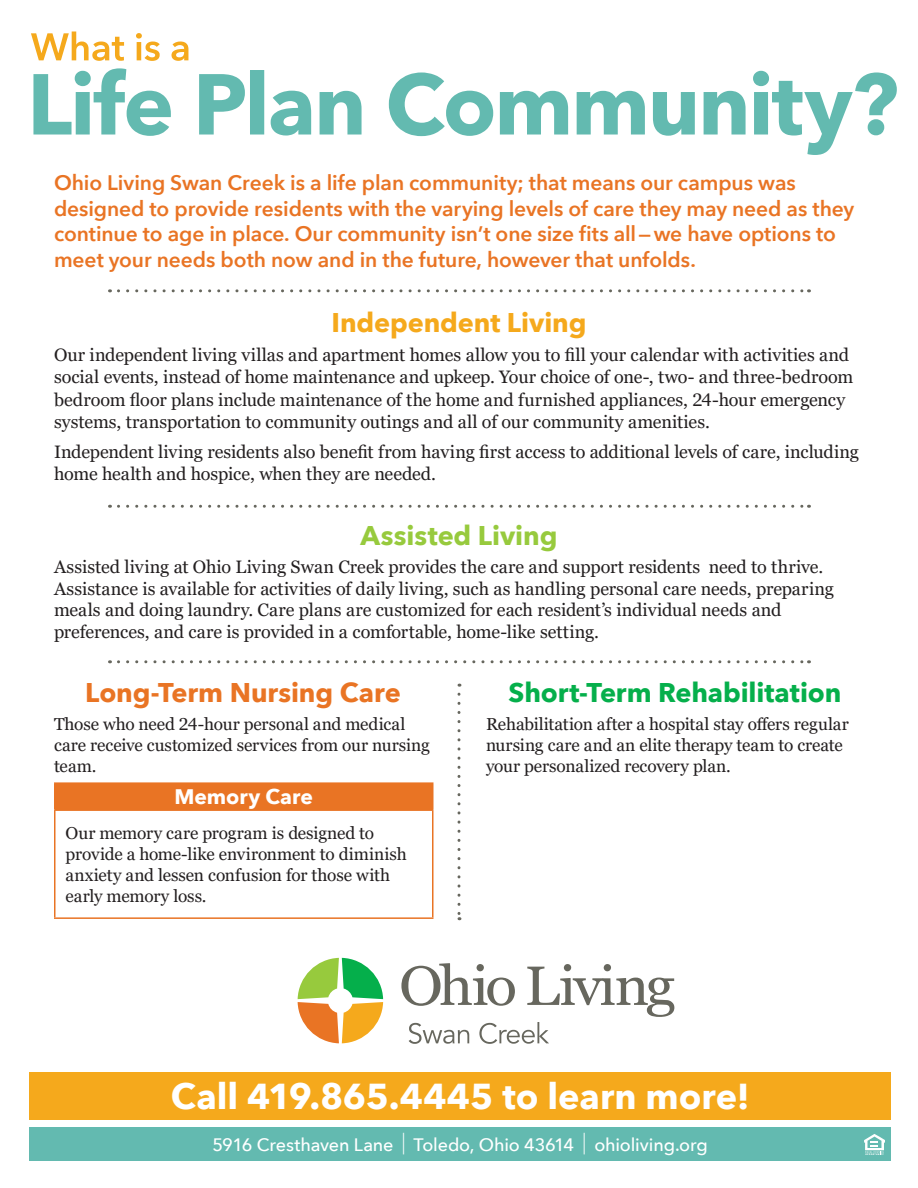
<style>
.page{position:relative;width:918px;height:1188px;background:#fff}
.page>*{position:absolute;margin:0;border:0;box-sizing:border-box;transform-origin:0 0}
.t1{font:700 36px "Avenir Next";color:#fff}
.subheds{font:700 27px "Avenir Next";letter-spacing:-.005em;color:#05af4b}
.subheds-2{font:700 27px "Avenir Next";letter-spacing:-.005em;color:#e97424}
.subheds-3{font:700 27px "Avenir Next";letter-spacing:-.005em;color:#f5a91c}
.subheds-4{font:700 27px "Avenir Next";color:#97ca3d}
.first_graf{font:600 21px/25.5px "Avenir Next";letter-spacing:-.005em;color:#e97424}
.table_hed{font:700 21px "Avenir Next";color:#fff}
.body_copy{font:18px/22.5px "Georgia Pro";color:#231f20}
.footer_address{font:500 18px "Avenir Next";letter-spacing:-.01em;color:#fff}
.table_copy{font:17.25px/21px "Georgia Pro";letter-spacing:-.005em;color:#231f20}
.s1{font-size:21.6px}
</style>
<div class="page">
<svg style="left:31px;top:32px;width:157px;height:29px"></svg>
<svg style="left:33px;top:68px;width:864px;height:87px"></svg>
<div style="left:29px;top:1128px;width:862px;height:33px;background:#63bab0"></div>
<svg style="left:864px;top:1134px;width:21px;height:21px"></svg>
<svg style="left:118px;top:289px;width:691px;height:3px"></svg>
<svg style="left:118px;top:505px;width:691px;height:3px"></svg>
<svg style="left:118px;top:660px;width:691px;height:3px"></svg>
<div style="left:55px;top:783px;width:378px;height:27px;background:#e97424"></div>
<hr style="left:54px;top:782px;width:380px;height:2px;background:#e97424">
<hr style="left:54px;top:784px;width:2px;height:25px;background:#e97424">
<hr style="left:432px;top:784px;width:2px;height:25px;background:#e97424">
<hr style="left:54px;top:809px;width:380px;height:2px;background:#e97424">
<hr style="left:54px;top:811px;width:2px;height:106px;background:#e97424">
<hr style="left:432px;top:811px;width:2px;height:106px;background:#e97424">
<hr style="left:54px;top:917px;width:380px;height:2px;background:#e97424">
<svg style="left:458px;top:694px;width:2px;height:226px"></svg>
<svg style="left:298px;top:958px;width:85px;height:85px"></svg>
<svg style="left:401px;top:963px;width:273px;height:81px"></svg>
<div style="left:29px;top:1072px;width:862px;height:48px;background:#f5a91c"></div>
<p class="first_graf" style="left:54px;top:170px;width:802px">Ohio Living Swan Creek is a life plan community; that means our campus was designed to provide residents with the varying levels of care they may need as they continue to age in place. Our community isn’t one size fits all—we have options to meet your needs both now and in the future, however that unfolds.</p>
<p class="subheds-3" style="left:332px;top:299px;width:256px">Independent Living</p>
<p class="body_copy" style="left:54px;top:344px;width:801px">Our independent living villas and apartment homes allow you to fill your calendar with activities and social events, instead of home maintenance and upkeep. Your choice of one-, two- and three-bedroom bedroom floor plans include maintenance of the home and furnished appliances, 24-hour emergency systems, transportation to community outings and all of our community amenities.</p>
<p class="body_copy" style="left:54px;top:441px;width:806px">Independent living residents also benefit from having first access to additional levels of care, including home health and hospice, when they are needed.</p>
<p class="subheds-4" style="left:361px;top:512px;width:198px">Assisted Living</p>
<p class="body_copy" style="left:54px;top:557px;width:781px;line-height:21.6px">Assisted living at Ohio Living Swan Creek provides the care and support residents need to thrive.<br>Assistance is available for activities of daily living, such as handling personal care needs, preparing meals and doing laundry. Care plans are customized for each resident’s individual needs and preferences, and care is provided in a comfortable, home-like setting.</p>
<p class="subheds-2" style="left:85px;top:670px;width:317px">Long-Term Nursing Care</p>
<p class="table_copy" style="left:54px;top:714px;width:378px">Those who need 24-hour personal and medical care receive customized services from our nursing team.</p>
<p class="table_hed" style="left:174px;top:779px;width:140px">Memory Care</p>
<p class="table_copy" style="left:66px;top:823px;width:343px">Our memory care program is designed to provide a home-like environment to diminish anxiety and lessen confusion for those with early memory loss.</p>
<p class="subheds" style="left:509px;top:670px;width:334px">Short-Term Rehabilitation</p>
<p class="table_copy" style="left:486px;top:714px;width:364px">Rehabilitation after a hospital stay offers regular nursing care and an elite therapy team to create your personalized recovery plan.</p>
<p class="t1" style="left:171px;top:1065px;width:580px">Call 419.865.4445 to learn more!</p>
<p class="footer_address" style="left:212px;top:1129px;width:497px">5916 Cresthaven Lane <span class="s1">|</span> Toledo, Ohio 43614 <span class="s1">|</span> ohioliving.org</p>
</div>
